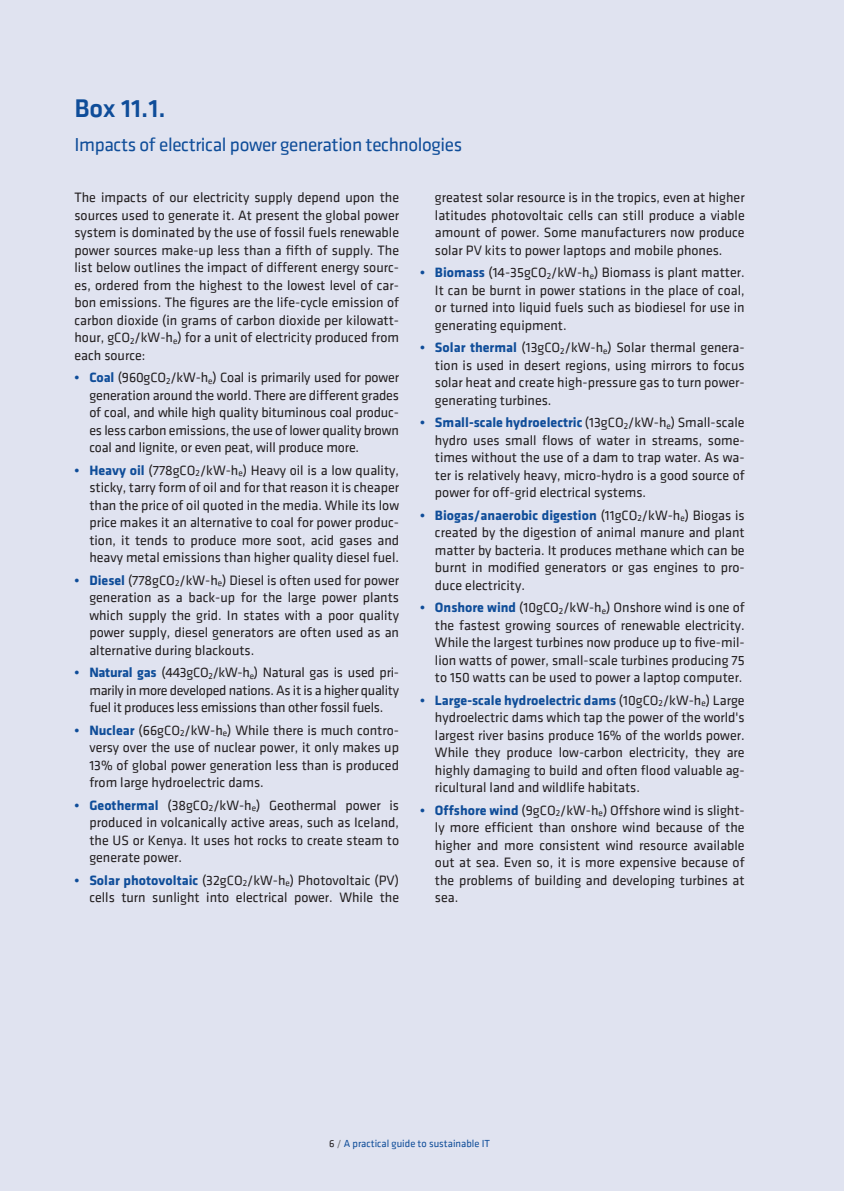
<style>
.page{position:relative;width:844px;height:1191px;background:#fff}
.page>*{position:absolute;margin:0;border:0;box-sizing:border-box;transform-origin:0 0}
.t1{font:500 26.25px "Klavika";color:#0f4d99}
.t2{font:19.25px "Klavika";letter-spacing:-.02em;color:#0f4d99}
.t3{font:14px/17.5px "Klavika";color:#231f20;text-align:justify}
.t4{font:10.5px "Klavika";color:#0f4d99}
.s1{font-weight:700;color:#0f4d99}
.s2{color:#231f20}
.s3{color:#6c6d70}
</style>
<div class="page">
<div style="left:0;top:0;width:843px;height:1191px;background:#e0e3f0"></div>
<h1 class="t1" style="left:74px;top:90px;width:93px">Box 11.1.</h1>
<h2 class="t2" style="left:74px;top:132px;width:389px">Impacts of electrical power generation technologies</h2>
<p class="t3" style="left:74px;top:188px;width:326px">The impacts of our electricity supply depend upon the sources used to generate it. At present the global power system is dominated by the use of fossil fuels renewable power sources make-up less than a fifth of supply. The list below outlines the impact of different energy sourc&shy;es, ordered from the highest to the lowest level of car&shy;bon emissions. The figures are the life-cycle emission of carbon dioxide (in grams of carbon dioxide per kilowatt&shy;hour, gCO <sub>2</sub>/kW-h<sub>e</sub>) for a unit of electricity produced from each source:</p>
<p class="t3" style="left:89px;top:368px;width:311px;text-indent:-15px"><span class="s1">• Coal</span> (960gCO <sub>2</sub>/kW-h<sub>e</sub>) Coal is primarily used for power generation around the world. There are different grades of coal, and while high quality bituminous coal produc&shy;es less carbon emissions, the use of lower quality brown coal and lignite, or even peat, will produce more.</p>
<p class="t3" style="left:89px;top:461px;width:311px;text-indent:-15px"><span class="s1">• Heavy oil</span> (778gCO <sub>2</sub>/kW-h<sub>e</sub>) Heavy oil is a low quality, sticky, tarry form of oil and for that reason it is cheaper than the price of oil quoted in the media. While its low price makes it an alternative to coal for power produc&shy;tion, it tends to produce more soot, acid gases and heavy metal emissions than higher quality diesel fuel.</p>
<p class="t3" style="left:89px;top:571px;width:311px;text-indent:-15px"><span class="s1">• Diesel</span> (778gCO <sub>2</sub>/kW-h<sub>e</sub>) Diesel is often used for power generation as a back-up for the large power plants which supply the grid. In states with a poor quality power supply, diesel generators are often used as an alternative during blackouts.</p>
<p class="t3" style="left:89px;top:663px;width:311px;text-indent:-15px"><span class="s1">• Natural gas</span> (443gCO <sub>2</sub>/kW-h<sub>e</sub>) Natural gas is used pri&shy;marily in more developed nations. As it is a higher quality fuel it produces less emissions than other fossil fuels.</p>
<p class="t3" style="left:89px;top:721px;width:311px;text-indent:-15px"><span class="s1">• Nuclear</span> (66gCO <sub>2</sub>/kW-h<sub>e</sub>) While there is much contro&shy;versy over the use of nuclear power, it only makes up 13% of global power generation less than is produced from large hydroelectric dams.</p>
<p class="t3" style="left:89px;top:796px;width:311px;text-indent:-15px"><span class="s1">• Geothermal</span> (38gCO <sub>2</sub>/kW-h<sub>e</sub>) Geothermal power is produced in volcanically active areas, such as Iceland, the US or Kenya. It uses hot rocks to create steam to generate power.</p>
<p class="t3" style="left:74px;top:871px;width:326px;text-align:right"><span class="s1">• Solar photovoltaic</span> (32gCO <sub>2</sub>/kW-h<sub>e</sub>) Photovoltaic (PV) cells turn sunlight into electrical power. While the</p>
<p class="t3" style="left:435px;top:188px;width:311px">greatest solar resource is in the tropics, even at higher latitudes photovoltaic cells can still produce a viable amount of power. Some manufacturers now produce solar PV kits to power laptops and mobile phones.</p>
<p class="t3" style="left:435px;top:263px;width:311px;text-indent:-15px"><span class="s1">• Biomass</span> (14-35gCO <sub>2</sub>/kW-h<sub>e</sub>) Biomass is plant matter.<br>It can be burnt in power stations in the place of coal, or turned into liquid fuels such as biodiesel for use in generating equipment.</p>
<p class="t3" style="left:435px;top:338px;width:311px;text-indent:-15px"><span class="s1">• Solar thermal</span> (13gCO <sub>2</sub>/kW-h<sub>e</sub>) Solar thermal genera&shy;tion is used in desert regions, using mirrors to focus solar heat and create high-pressure gas to turn power&shy;generating turbines.</p>
<p class="t3" style="left:435px;top:413px;width:311px;text-indent:-15px"><span class="s1">• Small-scale hydroelectric</span> (13gCO <sub>2</sub>/kW-h<sub>e</sub>) Small-scale hydro uses small flows of water in streams, some&shy;times without the use of a dam to trap water. As wa&shy;ter is relatively heavy, micro-hydro is a good source of power for off-grid electrical systems.</p>
<p class="t3" style="left:435px;top:506px;width:311px;text-indent:-15px"><span class="s1">• Biogas/anaerobic digestion</span> (11gCO <sub>2</sub>/kW-h<sub>e</sub>) Biogas is created by the digestion of animal manure and plant matter by bacteria. It produces methane which can be burnt in modified generators or gas engines to pro&shy;duce electricity.</p>
<p class="t3" style="left:435px;top:598px;width:311px;text-indent:-15px"><span class="s1">• Onshore wind</span> (10gCO <sub>2</sub>/kW-h<sub>e</sub>) Onshore wind is one of the fastest growing sources of renewable electricity.<br>While the largest turbines now produce up to five-mil&shy;lion watts of power, small-scale turbines producing 75 to 150 watts can be used to power a laptop computer.</p>
<p class="t3" style="left:435px;top:691px;width:311px;text-indent:-15px"><span class="s1">• Large-scale hydroelectric dams</span> (10gCO <sub>2</sub>/kW-h<sub>e</sub>) Large hydroelectric dams which tap the power of the world's largest river basins produce 16% of the worlds power.<br>While they produce low-carbon electricity, they are highly damaging to build and often flood valuable ag&shy;ricultural land and wildlife habitats.</p>
<p class="t3" style="left:435px;top:801px;width:311px;text-indent:-15px"><span class="s1">• Offshore wind</span> (9gCO <sub>2</sub>/kW-h<sub>e</sub>) Offshore wind is slight&shy;ly more efficient than onshore wind because of the higher and more consistent wind resource available out at sea. Even so, it is more expensive because of the problems of building and developing turbines at sea.</p>
<p class="t4" style="left:329px;top:1136px;width:162px"><span class="s2">6</span> <span class="s3">/</span> A practical guide to sustainable IT</p>
</div>
